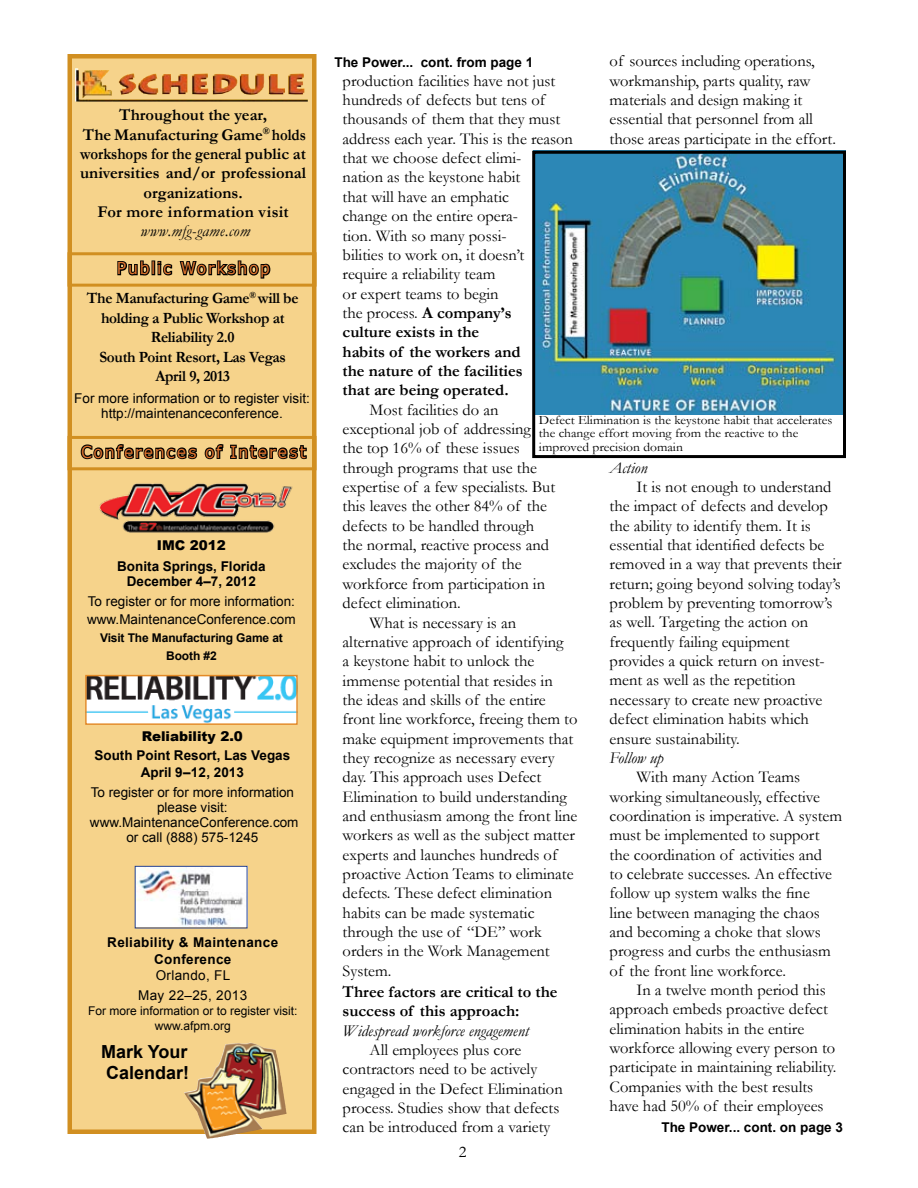
<style>
.page{position:relative;width:918px;height:1188px;background:#fff}
.page>*{position:absolute;margin:0;border:0;box-sizing:border-box;transform-origin:0 0}
.t1{font:700 18px/21px "Arial";color:#000}
.t2{font:16.5px/19.4px "Garamond";color:#000}
.t3{font:700 16.5px/19.4px "Garamond";color:#000;text-align:center}
.t4{font:italic 16.5px "Garamond";color:#000}
.t5{font:16.5px "Verdana";letter-spacing:.11em;color:#de732e;scale:.95 1}
.t6{font:700 15.75px/19.4px "Garamond";letter-spacing:-.02em;color:#000;text-align:center}
.t7{font:13.5px/15px "Arial";color:#000;text-align:center}
.t8{font:700 13.5px/15px "Arial";color:#000;text-align:center}
.t9{font:700 13.5px/16.5px "Arial";letter-spacing:.025em;color:#000;text-align:center}
.t10{font:13.5px/19.4px "Arial";letter-spacing:.025em;color:#000;text-align:center}
.t11{font:900 13.5px "Arial";color:#000}
.t12{font:12.75px/13.5px "Garamond";color:#000;scale:1.06 1}
.t13{font:12px/15px "Arial";color:#000;text-align:center}
.t14{font:700 12px/18px "Arial";letter-spacing:-.01em;color:#000;text-align:center}
.s1{font-weight:700}
</style>
<div class="page">
<div style="left:67px;top:54px;width:250px;height:1082px;background:#f6d38b"></div>
<svg style="left:79px;top:443px;width:229px;height:18px;background:#8d794f"></svg>
<img style="left:75px;top:68px;width:233px;height:34px">
<img style="left:225px;top:1047px;width:62px;height:89px">
<div style="left:68px;top:436px;width:248px;height:34px;border:3px solid #d18f21"></div>
<svg style="left:116px;top:259px;width:35px;height:18px"></svg>
<div style="left:152px;top:260px;width:3px;height:15px;border:2px solid #000"></div>
<svg style="left:157px;top:256px;width:115px;height:26px;background:#aa9260"></svg>
<div style="left:68px;top:252px;width:248px;height:35px;border:3px solid #d18f21"></div>
<img style="left:93px;top:470px;width:205px;height:77px">
<img style="left:137px;top:868px;width:108px;height:58px">
<div style="left:135px;top:866px;width:112px;height:62px;border:1px solid #24408f"></div>
<img style="left:88px;top:678px;width:207px;height:44px">
<div style="left:85px;top:675px;width:213px;height:50px;border:2px solid #e38a26"></div>
<img style="left:532px;top:150px;width:314px;height:309px">
<p class="t3" style="left:80px;top:105px;width:227px">Throughout the year,<br>The Manufacturing Game<sup>®</sup> holds workshops for the general public at universities and/or professional organizations.<br>For more information visit</p>
<p class="t4" style="left:141px;top:220px;width:111px">www.mfg-game.com</p>
<p class="t5" style="left:117px;top:257px;width:163px">Public Workshop</p>
<p class="t6" style="left:87px;top:289px;width:213px">The Manufacturing Game<sup>®</sup> will be holding a Public Workshop at<br>Reliability 2.0<br>South Point Resort, Las Vegas<br>April 9, 2013</p>
<p class="t7" style="left:74px;top:391px;width:237px">For more information or to register visit: http://maintenanceconference.</p>
<p class="t5" style="left:81px;top:440px;width:238px">Conferences of Interest</p>
<p class="t11" style="left:157px;top:536px;width:71px">IMC 2012</p>
<p class="t8" style="left:117px;top:559px;width:150px">Bonita Springs, Florida<br>December 4–7, 2012</p>
<p class="t7" style="left:87px;top:593px;width:210px;line-height:18px;text-align:left">To register or for more information: www.MaintenanceConference.com</p>
<p class="t14" style="left:100px;top:629px;width:184px">Visit The Manufacturing Game at<br>Booth #2</p>
<p class="t11" style="left:142px;top:726px;width:103px">Reliability 2.0</p>
<p class="t8" style="left:94px;top:747px;width:197px;line-height:16.5px">South Point Resort, Las Vegas<br>April 9–12, 2013</p>
<p class="t7" style="left:90px;top:785px;width:210px">To register or for more information please visit: www.MaintenanceConference.com or call (888) 575-1245</p>
<p class="t9" style="left:107px;top:935px;width:172px">Reliability &amp; Maintenance<br>Conference</p>
<p class="t10" style="left:138px;top:966px;width:111px">Orlando, FL<br>May 22–25, 2013</p>
<p class="t13" style="left:88px;top:1003px;width:211px">For more information or to register visit: www.afpm.org</p>
<p class="t1" style="left:101px;top:1042px;width:90px">Mark Your<br>Calendar!</p>
<p class="t2" style="left:610px;top:51px;width:228px">of sources including operations, workmanship, parts quality, raw materials and design making it essential that personnel from all those areas participate in the effort.</p>
<p class="t8" style="left:334px;top:55px;width:200px">The Power... cont. from page 1</p>
<p class="t2" style="left:343px;top:70px;width:232px">production facilities have not just hundreds of defects but tens of thousands of them that they must address each year. This is the reason that we choose defect elimi-<br>nation as the keystone habit<br>that will have an emphatic<br>change on the entire opera-<br>tion. With so many possi-<br>bilities to work on, it doesn’t require a reliability team<br>or expert teams to begin<br>the process. <span class="s1">A company’s<br>culture exists in the<br>habits of the workers and<br>the nature of the facilities<br>that are being operated.</span></p>
<p class="t2" style="left:370px;top:399px;width:130px">Most facilities do an</p>
<p class="t2" style="left:343px;top:419px;width:190px">exceptional job of addressing</p>
<p class="t2" style="left:343px;top:438px;width:179px">the top 16% of these issues</p>
<p class="t2" style="left:343px;top:457px;width:196px">through programs that use the</p>
<p class="t2" style="left:343px;top:477px;width:214px">expertise of a few specialists. But</p>
<p class="t2" style="left:343px;top:496px;width:206px">this leaves the other 84% of the</p>
<p class="t2" style="left:343px;top:516px;width:193px">defects to be handled through</p>
<p class="t2" style="left:343px;top:535px;width:208px">the normal, reactive process and</p>
<p class="t2" style="left:343px;top:554px;width:181px">excludes the majority of the</p>
<p class="t2" style="left:343px;top:574px;width:204px">workforce from participation in</p>
<p class="t2" style="left:343px;top:593px;width:120px">defect elimination.</p>
<p class="t2" style="left:370px;top:612px;width:148px">What is necessary is an</p>
<p class="t2" style="left:343px;top:632px;width:223px">alternative approach of identifying</p>
<p class="t2" style="left:343px;top:651px;width:193px">a keystone habit to unlock the</p>
<p class="t2" style="left:343px;top:670px;width:212px">immense potential that resides in</p>
<p class="t2" style="left:343px;top:690px;width:205px">the ideas and skills of the entire</p>
<p class="t2" style="left:343px;top:709px;width:236px">front line workforce, freeing them to</p>
<p class="t2" style="left:343px;top:728px;width:232px">make equipment improvements that</p>
<p class="t2" style="left:343px;top:748px;width:214px">they recognize as necessary every</p>
<p class="t2" style="left:343px;top:767px;width:200px">day. This approach uses Defect</p>
<p class="t2" style="left:343px;top:786px;width:226px">Elimination to build understanding</p>
<p class="t2" style="left:343px;top:806px;width:236px">and enthusiasm among the front line</p>
<p class="t2" style="left:343px;top:825px;width:234px">workers as well as the subject matter</p>
<p class="t2" style="left:343px;top:844px;width:216px">experts and launches hundreds of</p>
<p class="t2" style="left:343px;top:864px;width:233px">proactive Action Teams to eliminate</p>
<p class="t2" style="left:343px;top:883px;width:211px">defects. These defect elimination</p>
<p class="t2" style="left:343px;top:903px;width:194px">habits can be made systematic</p>
<p class="t2" style="left:343px;top:922px;width:201px">through the use of “DE” work</p>
<p class="t2" style="left:343px;top:941px;width:209px">orders in the Work Management</p>
<p class="t2" style="left:343px;top:961px;width:50px">System.</p>
<p class="t3" style="left:343px;top:982px;width:216px;text-align:left">Three factors are critical to the success of this approach:</p>
<p class="t4" style="left:343px;top:1019px;width:188px">Widespread workforce engagement</p>
<p class="t2" style="left:343px;top:1040px;width:222px;text-indent:27px">All employees plus core contractors need to be actively engaged in the Defect Elimination process. Studies show that defects can be introduced from a variety</p>
<p class="t12" style="left:539px;top:412px;width:278px">Defect Elimination is the keystone habit that accelerates the change effort moving from the reactive to the improved precision domain</p>
<p class="t4" style="left:610px;top:456px;width:39px">Action</p>
<p class="t2" style="left:610px;top:477px;width:234px;text-indent:27px">It is not enough to understand the impact of defects and develop the ability to identify them. It is essential that identified defects be removed in a way that prevents their return; going beyond solving today’s problem by preventing tomorrow’s as well. Targeting the action on frequently failing equipment provides a quick return on invest&shy;ment as well as the repetition necessary to create new proactive defect elimination habits which ensure sustainability.</p>
<p class="t4" style="left:610px;top:747px;width:55px">Follow up</p>
<p class="t2" style="left:610px;top:767px;width:234px;text-indent:27px">With many Action Teams working simultaneously, effective coordination is imperative. A system must be implemented to support the coordination of activities and<br>to celebrate successes. An effective follow up system walks the fine<br>line between managing the chaos and becoming a choke that slows progress and curbs the enthusiasm of the front line workforce.</p>
<p class="t2" style="left:610px;top:980px;width:228px;text-indent:27px">In a twelve month period this approach embeds proactive defect elimination habits in the entire workforce allowing every person to participate in maintaining reliability.<br>Companies with the best results have had 50% of their employees</p>
<p class="t8" style="left:661px;top:1121px;width:183px">The Power... cont. on page 3</p>
<p class="t2" style="left:459px;top:1141px;width:9px">2</p>
</div>
